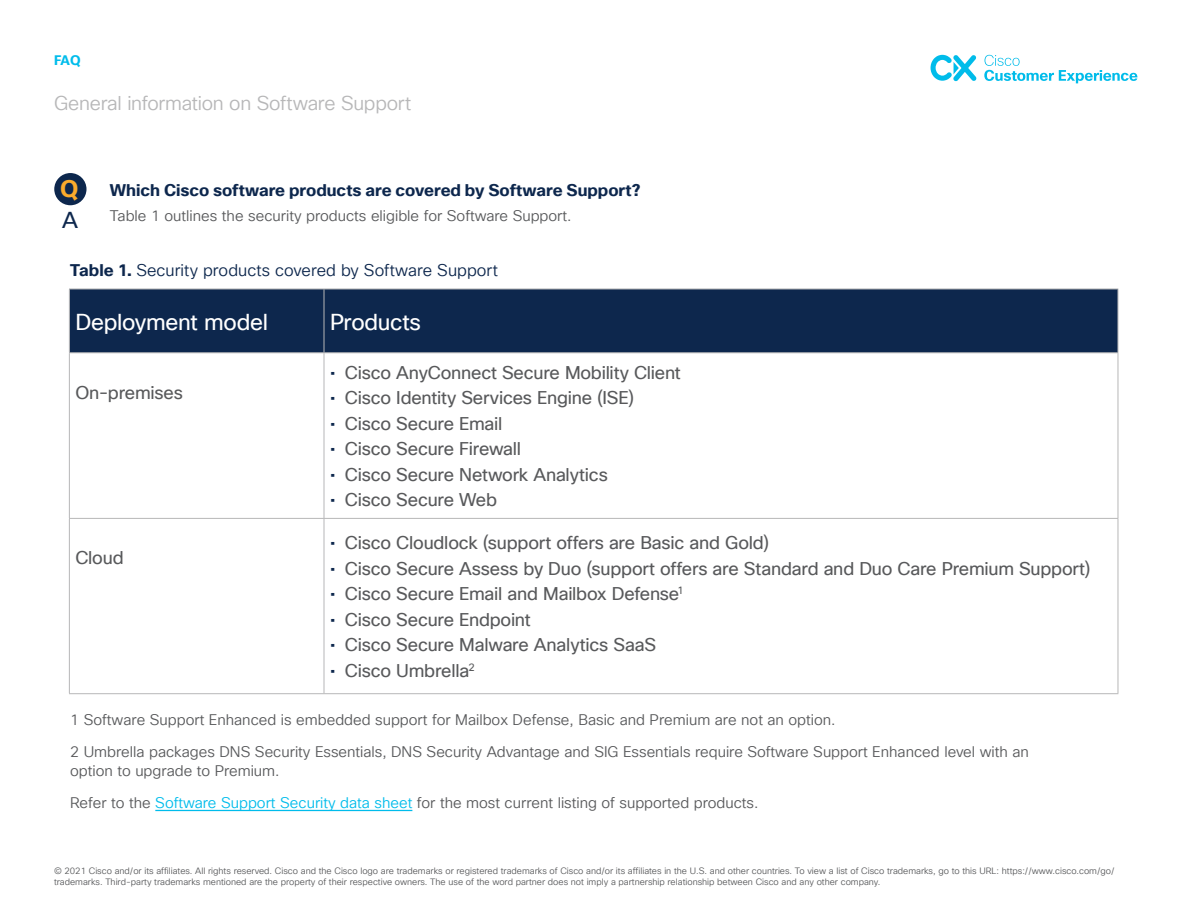
<style>
.page{position:relative;width:1188px;height:918px;background:#fff}
.page>*{position:absolute;margin:0;border:0;box-sizing:border-box;transform-origin:0 0}
.t1{font:700 23.4px "Cisco Sans TT";color:#fbab2c}
.t2{font:22.5px "Cisco Sans TT";letter-spacing:-.015em;color:#fff}
.t3{font:22.5px "Cisco Sans TT";color:#0d274d}
.t4{font:19.5px "Cisco Sans TT Light";letter-spacing:-.01em;color:#b7b7b8}
.t5{font:18px "Cisco Sans TT";letter-spacing:-.015em;color:#58595b}
.t6{font:700 16.5px "Cisco Sans TT";letter-spacing:-.005em;color:#0d274d}
.t7{font:16.5px "Cisco Sans TT Light";color:#0d274d}
.t8{font:15px/31.5px "Cisco Sans TT Light";color:#58595b}
.t9{font:700 13.5px "Cisco Sans TT";color:#00bceb}
.t10{font:9px/11.2px "Cisco Sans TT Light";color:#58595b}
.s1{font-family:"Cisco Sans TT";font-weight:700}
.s2{color:#0d274d}
.s3{color:#00bceb}
</style>
<div class="page">
<svg style="left:984px;top:55px;width:153px;height:28px"></svg>
<svg style="left:931px;top:55px;width:46px;height:26px"></svg>
<div style="left:54px;top:173px;width:33px;height:32px;background:#0d274d;border-radius:50%"></div>
<div style="left:70px;top:290px;width:1048px;height:62px;background:#0d274d"></div>
<hr style="left:69px;top:289px;width:255px;height:1px;background:#b7b7b8">
<hr style="left:69px;top:289px;width:1px;height:63px;background:#b7b7b8">
<hr style="left:324px;top:289px;width:794px;height:1px;background:#b7b7b8">
<hr style="left:324px;top:289px;width:1px;height:63px;background:#b7b7b8">
<hr style="left:1118px;top:289px;width:1px;height:63px;background:#b7b7b8">
<hr style="left:69px;top:352px;width:255px;height:1px;background:#b7b7b8">
<hr style="left:69px;top:353px;width:1px;height:165px;background:#b7b7b8">
<hr style="left:324px;top:352px;width:794px;height:1px;background:#b7b7b8">
<hr style="left:324px;top:353px;width:1px;height:165px;background:#b7b7b8">
<hr style="left:1118px;top:353px;width:1px;height:165px;background:#b7b7b8">
<hr style="left:69px;top:518px;width:255px;height:1px;background:#b7b7b8">
<hr style="left:69px;top:519px;width:1px;height:174px;background:#b7b7b8">
<hr style="left:324px;top:518px;width:794px;height:1px;background:#b7b7b8">
<hr style="left:324px;top:519px;width:1px;height:174px;background:#b7b7b8">
<hr style="left:1118px;top:519px;width:1px;height:174px;background:#b7b7b8">
<hr style="left:69px;top:693px;width:255px;height:1px;background:#b7b7b8">
<hr style="left:324px;top:693px;width:794px;height:1px;background:#b7b7b8">
<hr style="left:155px;top:810px;width:257px;height:1px;background:#00bceb">
<h3 class="t9" style="left:54px;top:51px;width:28px">FAQ</h3>
<h3 class="t4" style="left:54px;top:90px;width:359px">General information on Software Support</h3>
<h1 class="t1" style="left:60px;top:173px;width:20px">Q</h1>
<h3 class="t6" style="left:110px;top:179px;width:532px">Which Cisco software products are covered by Software Support?</h3>
<h2 class="t3" style="left:62px;top:206px;width:17px">A</h2>
<h3 class="t8" style="left:110px;top:201px;width:463px">Table 1 outlines the security products eligible for Software Support.</h3>
<h3 class="t7" style="left:70px;top:259px;width:429px"><span class="s1">Table 1.</span> Security products covered by Software Support</h3>
<h2 class="t2" style="left:75px;top:307px;width:194px">Deployment model</h2>
<h2 class="t2" style="left:330px;top:307px;width:93px">Products</h2>
<h3 class="t5" style="left:75px;top:381px;width:109px">On-premises</h3>
<h3 class="t5" style="left:75px;top:546px;width:50px">Cloud</h3>
<h3 class="t5" style="left:330px;top:361px;width:352px"><span class="s2">•</span> Cisco AnyConnect Secure Mobility Client</h3>
<h3 class="t5" style="left:330px;top:386px;width:306px"><span class="s2">•</span> Cisco Identity Services Engine (ISE)</h3>
<h3 class="t5" style="left:330px;top:412px;width:174px"><span class="s2">•</span> Cisco Secure Email</h3>
<h3 class="t5" style="left:330px;top:437px;width:193px"><span class="s2">•</span> Cisco Secure Firewall</h3>
<h3 class="t5" style="left:330px;top:463px;width:279px"><span class="s2">•</span> Cisco Secure Network Analytics</h3>
<h3 class="t5" style="left:330px;top:488px;width:168px"><span class="s2">•</span> Cisco Secure Web</h3>
<h3 class="t5" style="left:330px;top:531px;width:441px"><span class="s2">•</span> Cisco Cloudlock (support offers are Basic and Gold)</h3>
<h3 class="t5" style="left:330px;top:557px;width:762px"><span class="s2">•</span> Cisco Secure Assess by Duo (support offers are Standard and Duo Care Premium Support)</h3>
<h3 class="t5" style="left:330px;top:582px;width:355px"><span class="s2">•</span> Cisco Secure Email and Mailbox Defense<sup>1</sup></h3>
<h3 class="t5" style="left:330px;top:608px;width:202px"><span class="s2">•</span> Cisco Secure Endpoint</h3>
<h3 class="t5" style="left:330px;top:633px;width:328px"><span class="s2">•</span> Cisco Secure Malware Analytics SaaS</h3>
<h3 class="t5" style="left:330px;top:659px;width:146px"><span class="s2">•</span> Cisco Umbrella<sup>2</sup></h3>
<p class="t8" style="left:70px;top:705px;width:960px">1 Software Support Enhanced is embedded support for Mailbox Defense, Basic and Premium are not an option.<br>2 Umbrella packages DNS Security Essentials, DNS Security Advantage and SIG Essentials require Software Support Enhanced level with an</p>
<h3 class="t8" style="left:70px;top:756px;width:690px">option to upgrade to Premium.<br>Refer to the <span class="s3">Software Support Security data sheet</span> for the most current listing of supported products.</h3>
<p class="t10" style="left:54px;top:865px;width:1062px">© 2021 Cisco and/or its affiliates. All rights reserved. Cisco and the Cisco logo are trademarks or registered trademarks of Cisco and/or its affiliates in the U.S. and other countries. To view a list of Cisco trademarks, go to this URL: https://www.cisco.com/go/ trademarks. Third-party trademarks mentioned are the property of their respective owners. The use of the word partner does not imply a partnership relationship between Cisco and any other company.</p>
</div>
